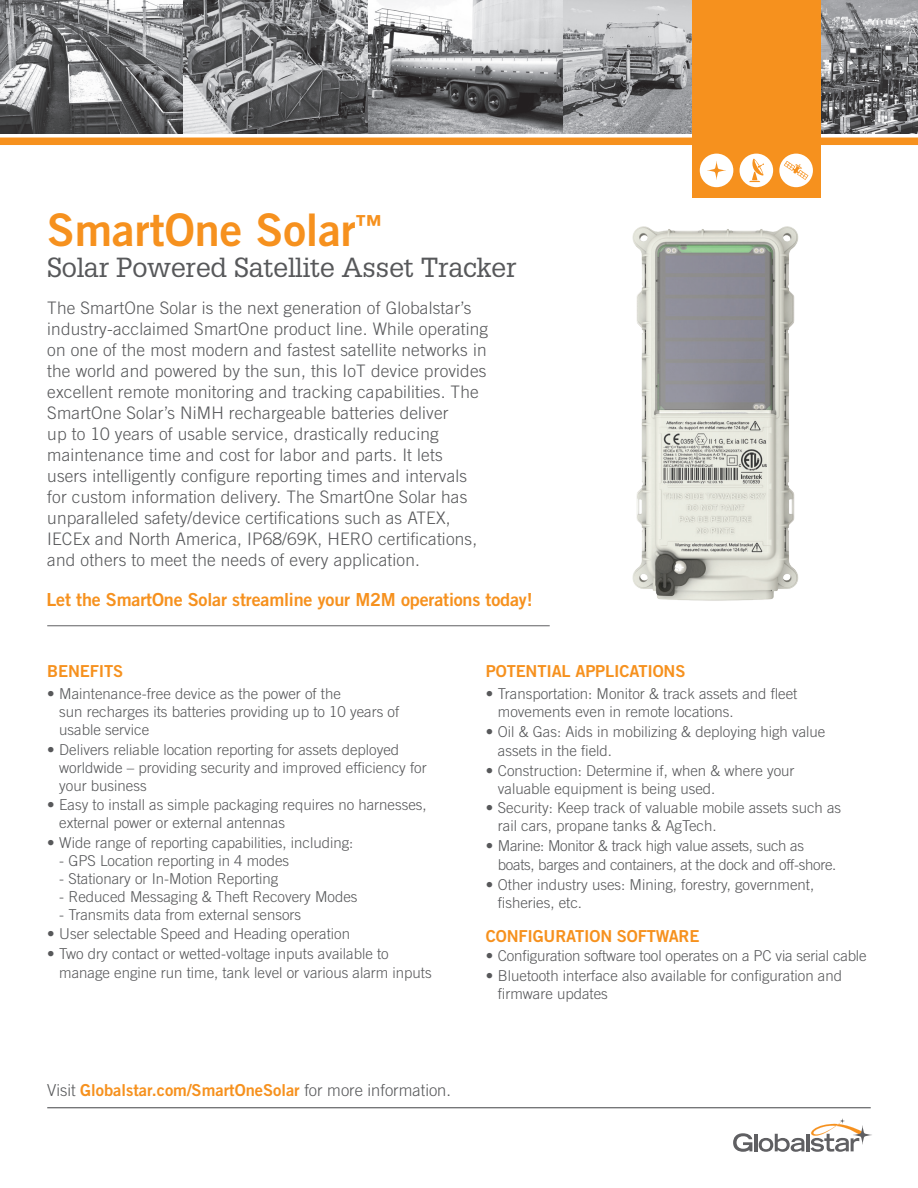
<style>
.page{position:relative;width:918px;height:1188px;background:#fff}
.page>*{position:absolute;margin:0;border:0;box-sizing:border-box;transform-origin:0 0}
.t1{font:45px "Trade Gothic Bold Two";color:#f6911e}
.t2{font:27px "Glypha";letter-spacing:-.01em;color:#57585a}
.t3{font:18px "Trade Gothic Bold Two";letter-spacing:-.01em;color:#f6911e}
.t4{font:300 17.25px/21px "Trade Gothic";letter-spacing:.01em;color:#57585a}
.t5{font:16.5px "Trade Gothic Bold Two";letter-spacing:-.01em;color:#f6911e}
.t6{font:300 15px/18px "Trade Gothic";color:#57585a}
.t7{font:300 15px/19.5px "Trade Gothic";letter-spacing:-.02em;color:#57585a}
.s1{font-family:"Trade Gothic";font-weight:300;color:#57585a}
</style>
<div class="page">
<img style="left:632px;top:226px;width:167px;height:375px">
<img style="left:0;top:0;width:365px;height:133px">
<div style="left:0;top:138px;width:918px;height:7px;background:#f6911e"></div>
<img style="left:562px;top:0;width:130px;height:133px">
<img style="left:365px;top:0;width:197px;height:133px">
<img style="left:821px;top:0;width:97px;height:133px">
<div style="left:692px;top:0;width:129px;height:197px;background:#f6911e"></div>
<svg style="left:700px;top:154px;width:113px;height:33px"></svg>
<hr style="left:754px;top:1134px;width:3px;height:17px;background:#5f5f62">
<svg style="left:733px;top:1133px;width:19px;height:19px"></svg>
<svg style="left:759px;top:1118px;width:113px;height:34px"></svg>
<hr style="left:47px;top:1107px;width:824px;height:1px;background:#57585a">
<hr style="left:47px;top:626px;width:503px;height:1px;background:#5f5f62">
<p class="t1" style="left:47px;top:202px;width:336px">SmartOne Solar<sup>™</sup></p>
<p class="t2" style="left:47px;top:251px;width:471px">Solar Powered Satellite Asset Tracker</p>
<p class="t4" style="left:47px;top:297px;width:442px">The SmartOne Solar is the next generation of Globalstar’s industry-acclaimed SmartOne product line. While operating on one of the most modern and fastest satellite networks in the world and powered by the sun, this IoT device provides excellent remote monitoring and tracking capabilities. The SmartOne Solar’s NiMH rechargeable batteries deliver<br>up to 10 years of usable service, drastically reducing maintenance time and cost for labor and parts. It lets<br>users intelligently configure reporting times and intervals for custom information delivery. The SmartOne Solar has unparalleled safety/device certifications such as ATEX, IECEx and North America, IP68/69K, HERO certifications, and others to meet the needs of every application.</p>
<p class="t3" style="left:46px;top:588px;width:488px">Let the SmartOne Solar streamline your M2M operations today!</p>
<p class="t5" style="left:47px;top:661px;width:77px">BENEFITS</p>
<p class="t6" style="left:59px;top:685px;width:342px;text-indent:-12px">• Maintenance-free device as the power of the<br>sun recharges its batteries providing up to 10 years of usable service</p>
<p class="t6" style="left:59px;top:740px;width:369px;text-indent:-12px">• Delivers reliable location reporting for assets deployed worldwide – providing security and improved efficiency for your business</p>
<p class="t6" style="left:59px;top:796px;width:369px;text-indent:-12px">• Easy to install as simple packaging requires no harnesses, external power or external antennas</p>
<p class="t6" style="left:47px;top:833px;width:308px">• Wide range of reporting capabilities, including:</p>
<p class="t6" style="left:59px;top:851px;width:232px">- GPS Location reporting in 4 modes</p>
<p class="t6" style="left:59px;top:869px;width:221px">- Stationary or In-Motion Reporting</p>
<p class="t6" style="left:59px;top:887px;width:300px">- Reduced Messaging &amp; Theft Recovery Modes</p>
<p class="t6" style="left:59px;top:905px;width:243px">- Transmits data from external sensors</p>
<p class="t6" style="left:47px;top:925px;width:304px">• User selectable Speed and Heading operation</p>
<p class="t6" style="left:59px;top:944px;width:374px;line-height:19.5px;text-indent:-12px">• Two dry contact or wetted-voltage inputs available to manage engine run time, tank level or various alarm inputs</p>
<p class="t5" style="left:47px;top:1080px;width:405px"><span class="s1">Visit</span> Globalstar.com/SmartOneSolar <span class="s1">for more information.</span></p>
<p class="t5" style="left:486px;top:661px;width:201px">POTENTIAL APPLICATIONS</p>
<p class="t6" style="left:498px;top:685px;width:301px;text-indent:-12px">• Transportation: Monitor &amp; track assets and fleet movements even in remote locations.</p>
<p class="t6" style="left:498px;top:722px;width:329px;line-height:19.5px;text-indent:-12px">• Oil &amp; Gas: Aids in mobilizing &amp; deploying high value assets in the field.</p>
<p class="t6" style="left:498px;top:761px;width:298px;text-indent:-12px">• Construction: Determine if, when &amp; where your valuable equipment is being used.</p>
<p class="t6" style="left:498px;top:799px;width:345px;text-indent:-12px">• Security: Keep track of valuable mobile assets such as rail cars, propane tanks &amp; AgTech.</p>
<p class="t7" style="left:498px;top:836px;width:340px;text-indent:-12px">• Marine: Monitor &amp; track high value assets, such as boats, barges and containers, at the dock and off-shore.</p>
<p class="t6" style="left:498px;top:875px;width:318px;text-indent:-12px">• Other industry uses: Mining, forestry, government, fisheries, etc.</p>
<p class="t5" style="left:486px;top:926px;width:215px">CONFIGURATION SOFTWARE</p>
<p class="t6" style="left:486px;top:947px;width:382px">• Configuration software tool operates on a PC via serial cable</p>
<p class="t6" style="left:498px;top:966px;width:346px;text-indent:-12px">• Bluetooth interface also available for configuration and firmware updates</p>
</div>
